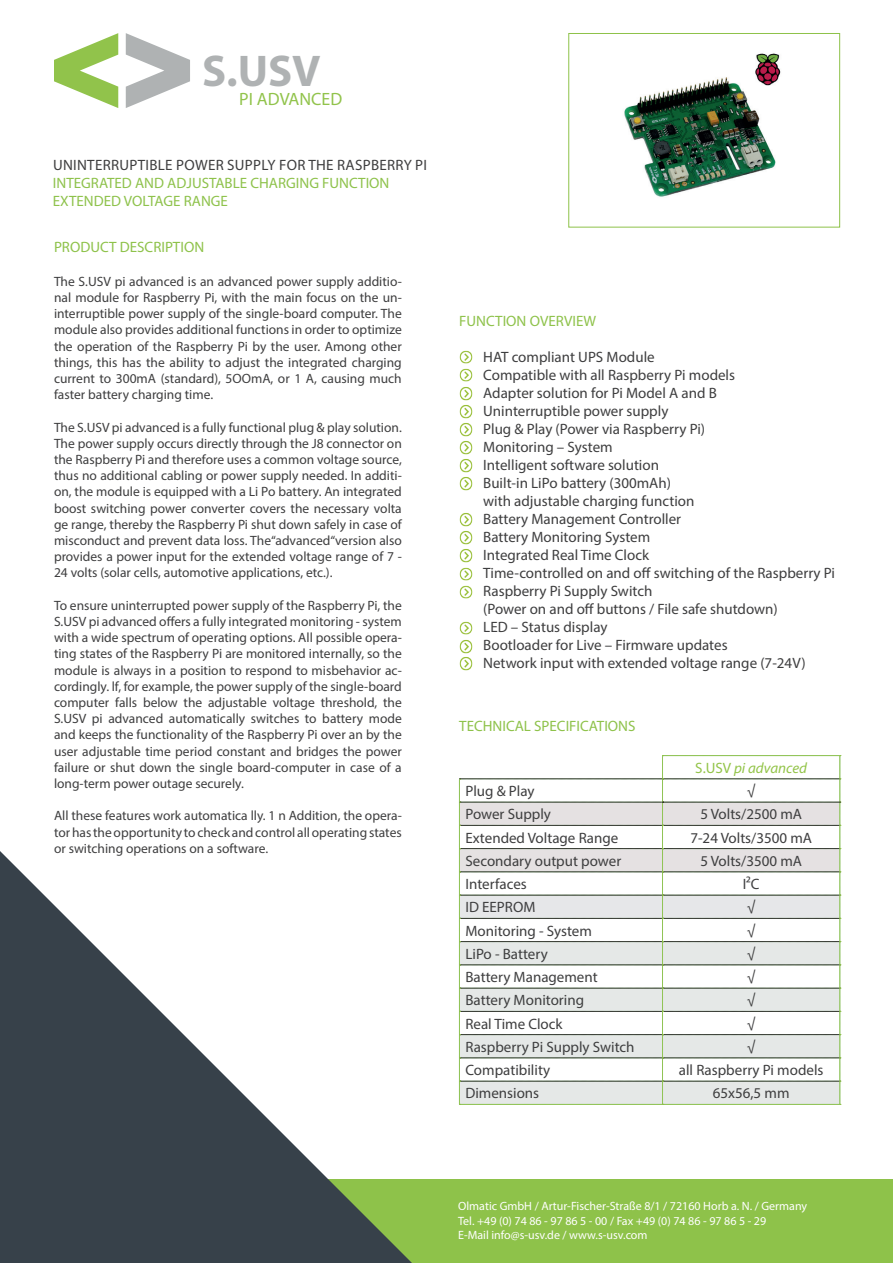
<style>
.page{position:relative;width:893px;height:1263px;background:#fff}
.page>*{position:absolute;margin:0;border:0;box-sizing:border-box;transform-origin:0 0}
.t1{font:700 44.7px "Myriad Pro";color:#afb2b3}
.t2{font:17.85px "Myriad Pro";color:#91c34b}
.t3{font:15px/18px "Myriad Pro";color:#3e3e3f}
.t4{font:15px/18px "Myriad Pro";color:#8ec24b}
.t5{font:15px "Myriad Pro";color:#8ec24a}
.t6{font:15px "Myriad Pro";letter-spacing:.02em;color:#3e3e3f}
.t7{font:italic 15px "Myriad Pro";color:#93c449}
.t8{font:13.5px/16.2px "Myriad Pro";color:#3e3e3f;text-align:justify}
.t9{font:12px/14.4px "Myriad Pro";color:#fff}
.s1{font-style:normal}
</style>
<div class="page">
<div style="left:568px;top:33px;width:272px;height:194px;border:1px solid #8ec24a"></div>
<svg style="left:54px;top:33px;width:64px;height:75px"></svg>
<svg style="left:126px;top:33px;width:64px;height:75px"></svg>
<img style="left:459px;top:350px;width:14px;height:14px">
<svg style="left:459px;top:755px;width:382px;height:350px"></svg>
<div style="left:0;top:1179px;width:893px;height:84px;background:#8ec24a"></div>
<svg style="left:0;top:851px;width:412px;height:412px"></svg>
<img style="left:459px;top:368px;width:14px;height:14px">
<img style="left:459px;top:387px;width:14px;height:14px">
<img style="left:459px;top:405px;width:14px;height:14px">
<img style="left:459px;top:423px;width:14px;height:14px">
<img style="left:459px;top:441px;width:14px;height:14px">
<img style="left:459px;top:459px;width:14px;height:14px">
<img style="left:459px;top:477px;width:14px;height:14px">
<img style="left:459px;top:513px;width:14px;height:14px">
<img style="left:459px;top:531px;width:14px;height:14px">
<img style="left:459px;top:549px;width:14px;height:14px">
<img style="left:459px;top:567px;width:14px;height:14px">
<img style="left:459px;top:585px;width:14px;height:14px">
<img style="left:459px;top:621px;width:14px;height:14px">
<img style="left:459px;top:640px;width:14px;height:14px">
<img style="left:459px;top:657px;width:14px;height:14px">
<img style="left:624px;top:53px;width:157px;height:144px">
<h1 class="t1" style="left:202px;top:42px;width:120px">S.USV</h1>
<h2 class="t2" style="left:239px;top:88px;width:104px">PI ADVANCED</h2>
<p class="t6" style="left:53px;top:155px;width:376px">UNINTERRUPTIBLE POWER SUPPLY FOR THE RASPBERRY PI</p>
<p class="t4" style="left:53px;top:173px;width:338px">INTEGRATED AND ADJUSTABLE CHARGING FUNCTION<br>EXTENDED VOLTAGE RANGE</p>
<p class="t5" style="left:54px;top:237px;width:152px">PRODUCT DESCRIPTION</p>
<p class="t8" style="left:54px;top:273px;width:349px">The S.USV pi advanced is an advanced power supply additio&shy;nal module for Raspberry Pi, with the main focus on the un&shy;interruptible power supply of the single-board computer. The module also provides additional functions in order to optimize the operation of the Raspberry Pi by the user. Among other things, this has the ability to adjust the integrated charging current to 300mA (standard), 5OOmA, or 1 A, causing much faster battery charging time.</p>
<p class="t8" style="left:54px;top:419px;width:349px">The S.USV pi advanced is a fully functional plug &amp; play solution.<br>The power supply occurs directly through the J8 connector on the Raspberry Pi and therefore uses a common voltage source, thus no additional cabling or power supply needed. In additi&shy;on, the module is equipped with a Li Po battery. An integrated boost switching power converter covers the necessary volta ge range, thereby the Raspberry Pi shut down safely in case of misconduct and prevent data loss. The“advanced“version also provides a power input for the extended voltage range of 7 - 24 volts (solar cells, automotive applications, etc.).</p>
<p class="t8" style="left:54px;top:597px;width:349px">To ensure uninterrupted power supply of the Raspberry Pi, the S.USV pi advanced offers a fully integrated monitoring - system with a wide spectrum of operating options. All possible opera&shy;ting states of the Raspberry Pi are monitored internally, so the module is always in a position to respond to misbehavior ac&shy;cordingly. lf, for example, the power supply of the single-board computer falls below the adjustable voltage threshold, the S.USV pi advanced automatically switches to battery mode and keeps the functionality of the Raspberry Pi over an by the user adjustable time period constant and bridges the power failure or shut down the single board-computer in case of a long-term power outage securely.</p>
<p class="t8" style="left:54px;top:807px;width:349px">All these features work automatica lly. 1 n Addition, the opera&shy;tor has the opportunity to check and control all operating states or switching operations on a software.</p>
<p class="t5" style="left:459px;top:312px;width:138px">FUNCTION OVERVIEW</p>
<p class="t3" style="left:483px;top:348px;width:353px">HAT compliant UPS Module<br>Compatible with all Raspberry Pi models<br>Adapter solution for Pi Model A and B<br>Uninterruptible power supply<br>Plug &amp; Play (Power via Raspberry Pi)<br>Monitoring – System<br>Intelligent software solution<br>Built-in LiPo battery (300mAh)<br>with adjustable charging function<br>Battery Management Controller<br>Battery Monitoring System<br>Integrated Real Time Clock<br>Time-controlled on and off switching of the Raspberry Pi Raspberry Pi Supply Switch<br>(Power on and off buttons / File safe shutdown)<br>LED – Status display<br>Bootloader for Live – Firmware updates<br>Network input with extended voltage range (7-24V)</p>
<p class="t5" style="left:459px;top:717px;width:178px">TECHNICAL SPECIFICATIONS</p>
<p class="t7" style="left:695px;top:758px;width:113px"><span class="s1">S.USV</span> pi advanced</p>
<p class="t3" style="left:465px;top:782px;width:71px">Plug &amp; Play</p>
<p class="t3" style="left:747px;top:782px;width:10px">√</p>
<p class="t3" style="left:465px;top:805px;width:87px">Power Supply</p>
<p class="t3" style="left:700px;top:805px;width:103px">5 Volts/2500 mA</p>
<p class="t3" style="left:465px;top:828px;width:154px">Extended Voltage Range</p>
<p class="t3" style="left:690px;top:828px;width:123px">7-24 Volts/3500 mA</p>
<p class="t3" style="left:465px;top:851px;width:157px">Secondary output power</p>
<p class="t3" style="left:700px;top:851px;width:103px">5 Volts/3500 mA</p>
<p class="t3" style="left:465px;top:875px;width:63px">Interfaces</p>
<p class="t3" style="left:743px;top:875px;width:18px">I²C</p>
<p class="t3" style="left:465px;top:898px;width:72px">ID EEPROM</p>
<p class="t3" style="left:747px;top:898px;width:10px">√</p>
<p class="t3" style="left:465px;top:921px;width:128px">Monitoring - System</p>
<p class="t3" style="left:747px;top:921px;width:10px">√</p>
<p class="t3" style="left:465px;top:944px;width:84px">LiPo - Battery</p>
<p class="t3" style="left:747px;top:944px;width:10px">√</p>
<p class="t3" style="left:465px;top:968px;width:134px">Battery Management</p>
<p class="t3" style="left:747px;top:968px;width:10px">√</p>
<p class="t3" style="left:465px;top:991px;width:120px">Battery Monitoring</p>
<p class="t3" style="left:747px;top:991px;width:10px">√</p>
<p class="t3" style="left:465px;top:1014px;width:99px">Real Time Clock</p>
<p class="t3" style="left:747px;top:1014px;width:10px">√</p>
<p class="t3" style="left:465px;top:1037px;width:171px">Raspberry Pi Supply Switch</p>
<p class="t3" style="left:747px;top:1037px;width:10px">√</p>
<p class="t3" style="left:465px;top:1061px;width:86px">Compatibility</p>
<p class="t3" style="left:679px;top:1061px;width:146px">all Raspberry Pi models</p>
<p class="t3" style="left:465px;top:1084px;width:75px">Dimensions</p>
<p class="t3" style="left:713px;top:1084px;width:78px">65x56,5 mm</p>
<p class="t9" style="left:458px;top:1199px;width:350px">Olmatic GmbH / Artur-Fischer-Straße 8/1 / 72160 Horb a. N. / Germany<br>Tel. +49 (0) 74 86 - 97 86 5 - 00 / Fax +49 (0) 74 86 - 97 86 5 - 29<br>E-Mail info@s-usv.de / www.s-usv.com</p>
</div>
